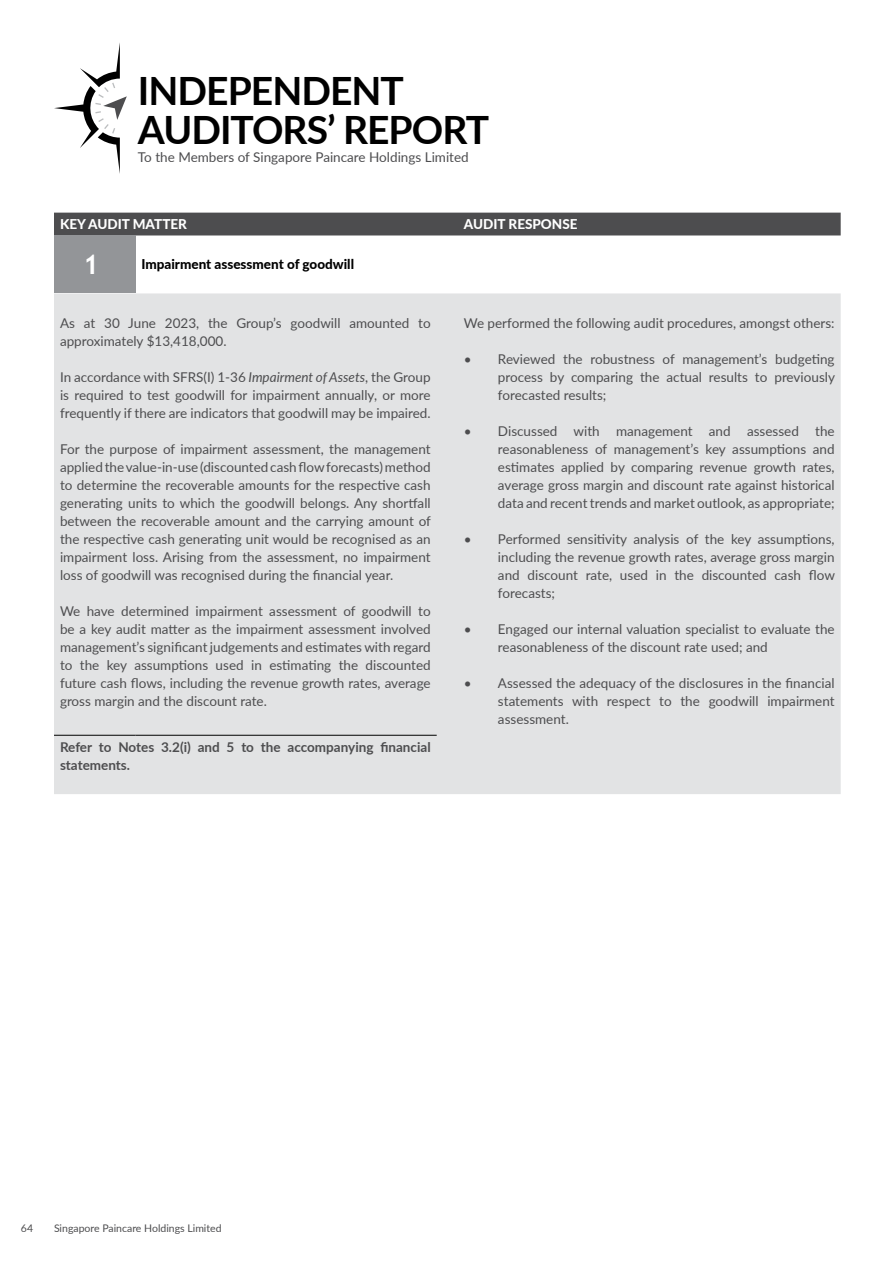
<style>
.page{position:relative;width:893px;height:1263px;background:#fff}
.page>*{position:absolute;margin:0;border:0;box-sizing:border-box;transform-origin:0 0}
.t1{font:700 39px/39px "Lato";letter-spacing:-.025em;color:#000}
.t2{font:700 27px "Trebuchet MS";color:#fff}
.t3{font:13.5px/18px "Lato";color:#4d4d4f;text-align:justify}
.t4{font:700 13.5px/18px "Lato";color:#4d4d4f}
.t5{font:800 13.5px "Lato";color:#000}
.t6{font:800 13.5px "Lato";color:#fff}
.t7{font:10.5px "Lato";color:#4d4d4f}
.s1{font-style:italic}
</style>
<div class="page">
<div style="left:54px;top:213px;width:787px;height:22px;background:#4d4d4f"></div>
<div style="left:54px;top:235px;width:81px;height:58px;background:#939598"></div>
<div style="left:54px;top:293px;width:787px;height:501px;background:#e2e3e4"></div>
<hr style="left:54px;top:735px;width:81px;height:1px;background:#000">
<hr style="left:135px;top:735px;width:302px;height:1px;background:#000">
<svg style="left:54px;top:43px;width:73px;height:131px"></svg>
<h1 class="t1" style="left:138px;top:70px;width:353px">INDEPENDENT<br>AUDITORS’ REPORT</h1>
<p class="t3" style="left:138px;top:148px;width:332px">To the Members of Singapore Paincare Holdings Limited</p>
<p class="t6" style="left:60px;top:215px;width:128px">KEY AUDIT MATTER</p>
<p class="t6" style="left:464px;top:215px;width:115px">AUDIT RESPONSE</p>
<h2 class="t2" style="left:83px;top:248px;width:17px">1</h2>
<p class="t5" style="left:141px;top:254px;width:214px">Impairment assessment of goodwill</p>
<p class="t3" style="left:60px;top:314px;width:372px">As at 30 June 2023, the Group’s goodwill amounted to approximately $13,418,000.</p>
<p class="t3" style="left:60px;top:368px;width:372px">In accordance with SFRS(I) 1-36 <span class="s1">Impairment of Assets</span>, the Group is required to test goodwill for impairment annually, or more frequently if there are indicators that goodwill may be impaired.</p>
<p class="t3" style="left:60px;top:440px;width:372px">For the purpose of impairment assessment, the management applied the value-in-use (discounted cash flow forecasts) method to determine the recoverable amounts for the respective cash generating units to which the goodwill belongs. Any shortfall between the recoverable amount and the carrying amount of the respective cash generating unit would be recognised as an impairment loss. Arising from the assessment, no impairment loss of goodwill was recognised during the financial year.</p>
<p class="t3" style="left:60px;top:602px;width:372px">We have determined impairment assessment of goodwill to be a key audit matter as the impairment assessment involved management’s significant judgements and estimates with regard to the key assumptions used in estimating the discounted future cash flows, including the revenue growth rates, average gross margin and the discount rate.</p>
<p class="t4" style="left:60px;top:737px;width:372px">Refer to Notes 3.2(i) and 5 to the accompanying financial statements.</p>
<p class="t3" style="left:464px;top:314px;width:372px">We performed the following audit procedures, amongst others:</p>
<p class="t3" style="left:498px;top:350px;width:338px;text-indent:-34px">• Reviewed the robustness of management’s budgeting process by comparing the actual results to previously forecasted results;</p>
<p class="t3" style="left:498px;top:422px;width:338px;text-indent:-34px">• Discussed with management and assessed the reasonableness of management’s key assumptions and estimates applied by comparing revenue growth rates, average gross margin and discount rate against historical data and recent trends and market outlook, as appropriate;</p>
<p class="t3" style="left:498px;top:530px;width:338px;text-indent:-34px">• Performed sensitivity analysis of the key assumptions, including the revenue growth rates, average gross margin and discount rate, used in the discounted cash flow forecasts;</p>
<p class="t3" style="left:498px;top:620px;width:338px;text-indent:-34px">• Engaged our internal valuation specialist to evaluate the reasonableness of the discount rate used; and</p>
<p class="t3" style="left:498px;top:674px;width:338px;text-indent:-34px">• Assessed the adequacy of the disclosures in the financial statements with respect to the goodwill impairment assessment.</p>
<p class="t7" style="left:21px;top:1221px;width:14px">64</p>
<p class="t7" style="left:54px;top:1221px;width:169px">Singapore Paincare Holdings Limited</p>
</div>
